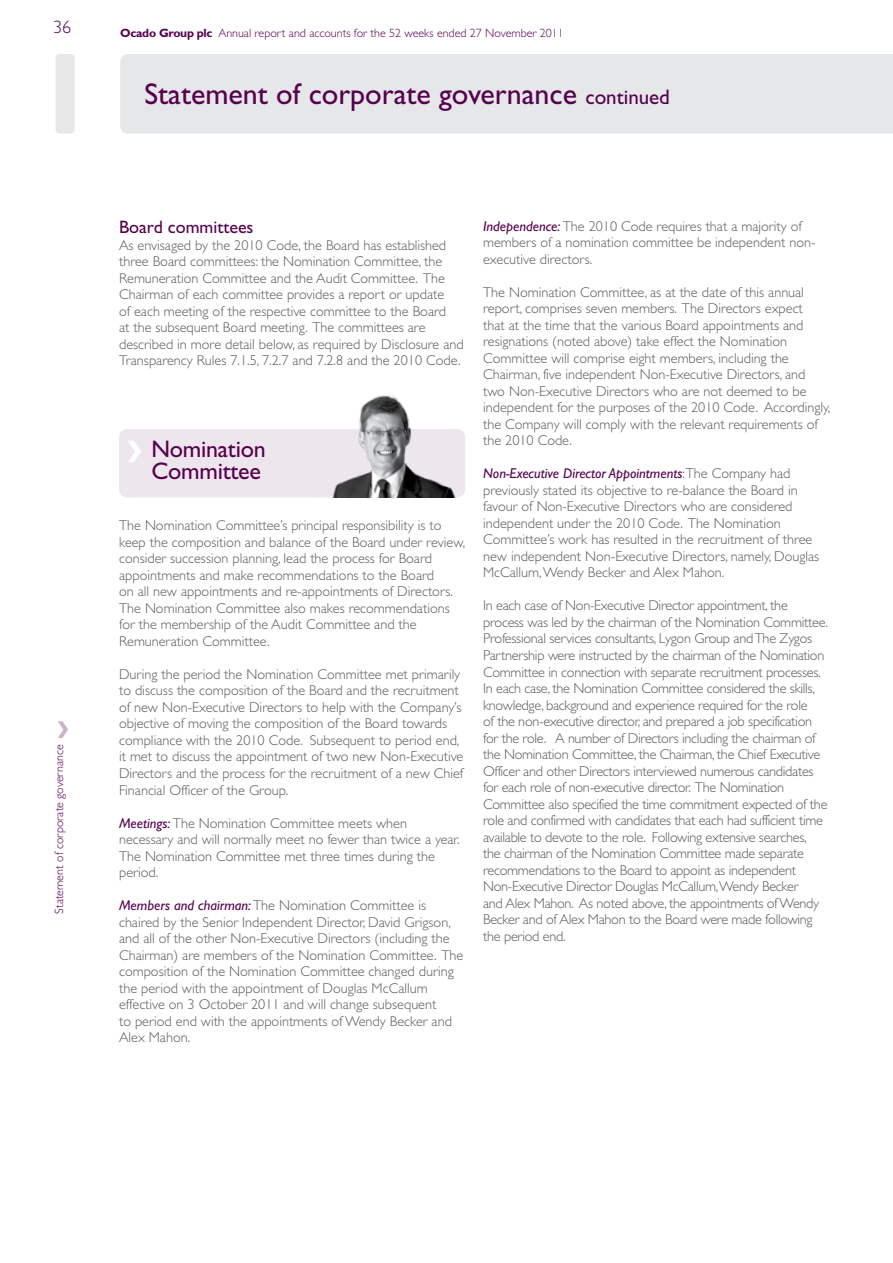
<style>
.page{position:relative;width:893px;height:1263px;background:#fff}
.page>*{position:absolute;margin:0;border:0;box-sizing:border-box;transform-origin:0 0}
.t1{font:30px "Gill Sans Std";color:#56004e}
.t2{font:24px/22.5px "Gill Sans Std";letter-spacing:-.01em;color:#56004e}
.t3{font:18px "Gill Sans Std";color:#56004e}
.t4{font:300 18px "Gill Sans Std";color:#56004e}
.t5{font:300 14.25px/16.5px "Gill Sans Std";color:#58595b}
.t6{font:300 14.25px/16.5px "Gill Sans Std";letter-spacing:-.02em;color:#58595b}
.t7{font:300 12px "Gill Sans Std";color:#56004e}
.s1{font-weight:700}
.s2{font-size:21px}
.s3{font-weight:400;font-style:italic;color:#56004e}
</style>
<div class="page">
<div style="left:120px;top:54px;width:773px;height:80px;background:#e6e7e8"></div>
<div style="left:55px;top:54px;width:20px;height:80px;background:#e6e7e8;border-radius:4px"></div>
<svg style="left:58px;top:721px;width:10px;height:17px"></svg>
<div style="left:119px;top:429px;width:346px;height:68px;background:#eee6ed;border-radius:9px"></div>
<svg style="left:128px;top:441px;width:13px;height:21px"></svg>
<img style="left:333px;top:395px;width:122px;height:102px">
<p class="t4" style="left:53px;top:17px;width:19px">36</p>
<p class="t7" style="left:52px;top:913px;width:170px;rotate:-90deg">Statement of corporate governance</p>
<p class="t7" style="left:120px;top:27px;width:445px"><span class="s1">Ocado Group plc</span> Annual report and accounts for the 52 weeks ended 27 November 2011</p>
<h1 class="t1" style="left:145px;top:76px;width:527px">Statement of corporate governance <span class="s2">continued</span></h1>
<p class="t3" style="left:119px;top:217px;width:136px">Board committees</p>
<p class="t5" style="left:119px;top:237px;width:346px">As envisaged by the 2010 Code, the Board has established three Board committees: the N omination Committee, the Remuneration Committee and the Audit Committee. The Chairman of each committee provides a report or update<br>of each meeting of the respective committee to the Board<br>at the subsequent Board meeting. The committees are described in more detail below, as required by Disclosure and Transparency Rules 7.1.5, 7.2.7 and 7.2.8 and the 2010 Code.</p>
<h2 class="t2" style="left:151px;top:438px;width:116px">Nomination<br>Committee</h2>
<p class="t5" style="left:119px;top:518px;width:348px">The Nomination Committee’s principal responsibility is to keep the composition and balance of the Board under review, consider succession planning, lead the process for Board appointments and make recommendations to the Board<br>on all new appointments and re-appointments of Directors.<br>The Nomination Committee also makes recommendations for the membership of the Audit Committee and the Remuneration Committee.</p>
<p class="t5" style="left:119px;top:666px;width:347px">During the period the Nomination Committee met primarily to discuss the composition of the Board and the recruitment of new N on-Executive Directors to help with the Company’s objective of moving the composition of the Board towards compliance with the 2010 Code. Subsequent to period end, it met to discuss the appointment of two new N on-Executive Directors and the process for the recruitment of a new Chief Financial Officer of the Group.</p>
<p class="t5" style="left:119px;top:815px;width:342px"><span class="s3">Meetings:</span> The N omination Committee meets when necessary and will normally meet no fewer than twice a year.<br>The Nomination Committee met three times during the period.</p>
<p class="t5" style="left:119px;top:897px;width:346px"><span class="s3">Members and chairman:</span>The N omination Committee is chaired by the Senior Independent Director, David Grigson, and all of the other N on-Executive Directors (including the Chairman) are members of the Nomination Committee. The composition of the Nomination Committee changed during the period with the appointment of Douglas M cCallum effective on 3 October 2011 and will change subsequent<br>to period end with the appointments of Wendy Becker and Alex Mahon.</p>
<p class="t5" style="left:483px;top:218px;width:334px"><span class="s3">Independence:</span> The 2010 Code requires that a majority of members of a nomination committee be independent non&shy;executive directors.</p>
<p class="t5" style="left:483px;top:284px;width:349px">The Nomination Committee, as at the date of this annual report, comprises seven members. The Directors expect<br>that at the time that the various Board appointments and resignations (noted above) take effect the N omination Committee will comprise eight members, including the Chairman, five independent N on-Executive Directors, and two N on-Executive Directors who are not deemed to be independent for the purposes of the 2010 Code. Accordingly, the Company will comply with the relevant requirements of the 2010 Code.</p>
<p class="t5" style="left:483px;top:466px;width:338px"><span class="s3">Non-Executive Director Appointments</span>:The Company had previously stated its objective to re-balance the Board in favour of N on-Executive Directors who are considered independent under the 2010 Code. The Nomination Committee’s work has resulted in the recruitment of three new independent Non-Executive Directors, namely, Douglas McCallum, Wendy Becker and Alex Mahon.</p>
<p class="t6" style="left:483px;top:598px;width:346px">I n each case of N on-Executive Director appointment, the process was led by the chairman of the N omination Committee.<br>Professional services consultants, Lygon Group and The Zygos Partnership were instructed by the chairman of the N omination Committee in connection with separate recruitment processes.<br>I n each case, the Nomination Committee considered the skills, knowledge, background and experience required for the role<br>of the non-executive director, and prepared a job specification for the role. A number of Directors including the chairman of the N omination Committee, the Chairman, the Chief Executive Officer and other Directors interviewed numerous candidates for each role of non-executive director. The N omination Committee also specified the time commitment expected of the role and confirmed with candidates that each had sufficient time available to devote to the role. Following extensive searches,<br>the chairman of the N omination Committee made separate recommendations to the Board to appoint as independent<br>N on-Executive Director Douglas M cCallum,Wendy Becker<br>and Alex M ahon. As noted above, the appointments of Wendy Becker and of Alex M ahon to the Board were made following the period end.</p>
</div>
